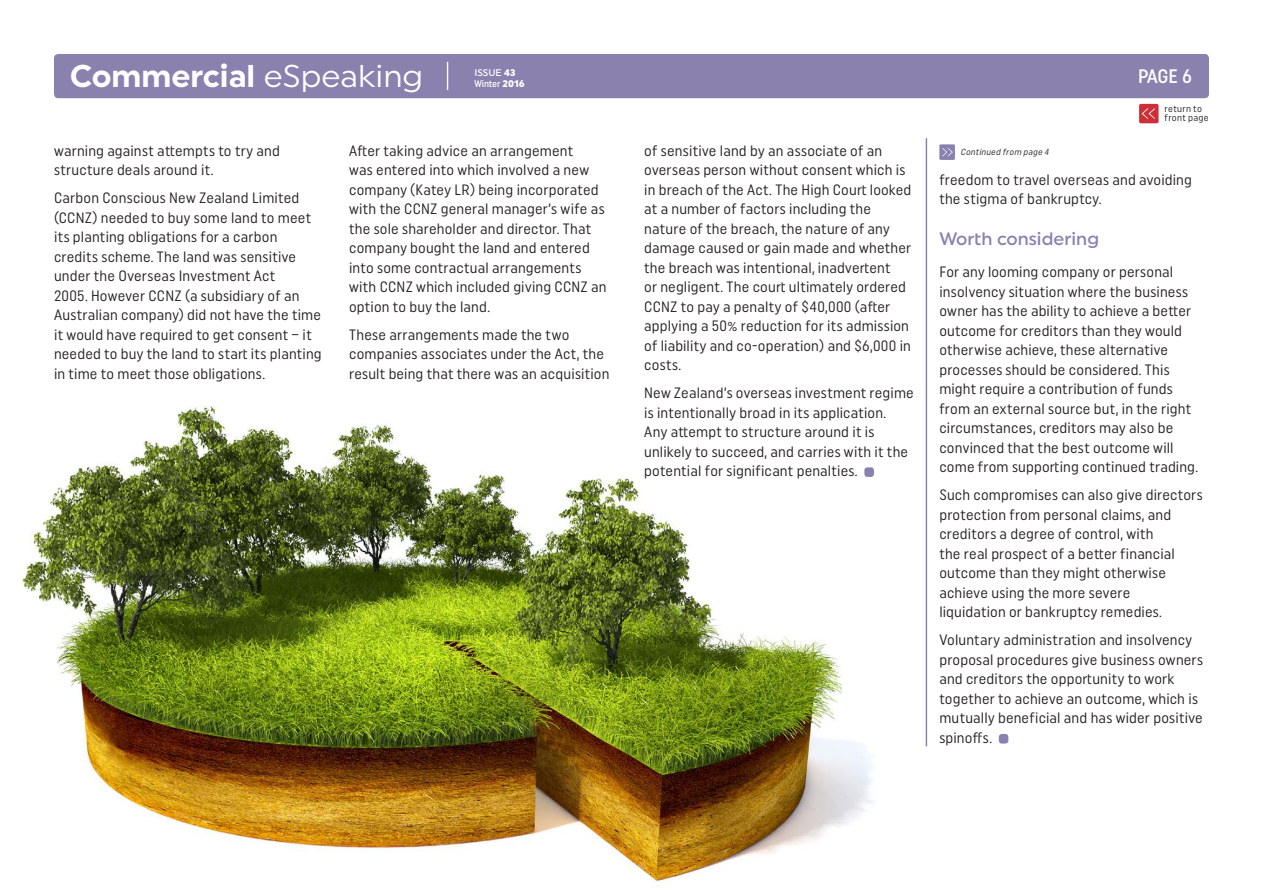
<style>
.page{position:relative;width:1263px;height:893px;background:#fff}
.page>*{position:absolute;margin:0;border:0;box-sizing:border-box;transform-origin:0 0}
.t1{font:700 31.5px "Uniform";color:#fff}
.t2{font:500 19.5px "Uniform Condensed";color:#fff}
.t3{font:500 18px "Uniform";color:#8a81af}
.t4{font:15px/19.5px "Uniform Condensed";letter-spacing:.01em;color:#231f20}
.t5{font:9.6px/9px "Uniform Condensed";letter-spacing:.03em;color:#231f20}
.t6{font:500 9.6px "Uniform Condensed";color:#fff}
.t7{font:500 9.6px "Uniform";color:#fff}
.t8{font:italic 8.85px "Uniform Condensed";color:#231f20}
.s1{font-weight:400}
.s2{font-weight:900}
.s3{font-family:"Uniform";font-weight:900}
</style>
<div class="page">
<img style="left:22px;top:404px;width:852px;height:481px">
<div style="left:54px;top:54px;width:1155px;height:44px;background:#8a81af;border-radius:4px"></div>
<div style="left:1139px;top:104px;width:19px;height:19px;background:#cd2f36;border-radius:2px"></div>
<svg style="left:1142px;top:108px;width:13px;height:11px"></svg>
<svg style="left:447px;top:62px;width:1px;height:28px"></svg>
<div style="left:999px;top:734px;width:9px;height:10px;background:#8a81af;border-radius:3px"></div>
<div style="left:939px;top:144px;width:16px;height:16px;background:#8a81af"></div>
<svg style="left:942px;top:148px;width:11px;height:8px"></svg>
<div style="left:864px;top:467px;width:10px;height:10px;background:#8a81af;border-radius:3px"></div>
<hr style="left:926px;top:138px;width:1px;height:608px;background:#8a81af">
<h1 class="t1" style="left:70px;top:57px;width:355px">Commercial <span class="s1">eSpeaking</span></h1>
<p class="t7" style="left:474px;top:67px;width:43px">ISSUE <span class="s2">43</span></p>
<p class="t6" style="left:474px;top:78px;width:52px">Winter <span class="s3">2016</span></p>
<h2 class="t2" style="left:1138px;top:64px;width:56px">PAGE 6</h2>
<p class="t5" style="left:1164px;top:104px;width:46px">return to front page</p>
<p class="t4" style="left:349px;top:140px;width:259px">After taking advice an arrangement<br>was entered into which involved a new company (Katey LR) being incorporated with the CCNZ general manager’s wife as the sole shareholder and director. That company bought the land and entered into some contractual arrangements with CCNZ which included giving CCNZ an option to buy the land.</p>
<p class="t4" style="left:349px;top:324px;width:262px">These arrangements made the two companies associates under the Act, the result being that there was an acquisition</p>
<p class="t4" style="left:644px;top:140px;width:269px">of sensitive land by an associate of an overseas person without consent which is in breach of the Act. The High Court looked at a number of factors including the nature of the breach, the nature of any damage caused or gain made and whether the breach was intentional, inadvertent<br>or negligent. The court ultimately ordered CCNZ to pay a penalty of $40,000 (after applying a 50% reduction for its admission of liability and co-operation) and $6,000 in costs.</p>
<p class="t4" style="left:644px;top:383px;width:271px">New Zealand’s overseas investment regime is intentionally broad in its application.<br>Any attempt to structure around it is unlikely to succeed, and carries with it the potential for significant penalties.</p>
<p class="t4" style="left:54px;top:140px;width:227px">warning against attempts to try and</p>
<p class="t8" style="left:960px;top:147px;width:92px">Continued from page 4</p>
<p class="t4" style="left:54px;top:156px;width:247px;line-height:28px">structure deals around it.<br>Carbon Conscious New Zealand Limited</p>
<p class="t4" style="left:54px;top:207px;width:269px">(CCNZ) needed to buy some land to meet its planting obligations for a carbon credits scheme. The land was sensitive under the Overseas Investment Act<br>2005. However CCNZ (a subsidiary of an Australian company) did not have the time it would have required to get consent – it needed to buy the land to start its planting in time to meet those obligations.</p>
<p class="t4" style="left:939px;top:169px;width:254px">freedom to travel overseas and avoiding the stigma of bankruptcy.</p>
<p class="t3" style="left:939px;top:228px;width:161px">Worth considering</p>
<p class="t4" style="left:939px;top:262px;width:260px">For any looming company or personal insolvency situation where the business owner has the ability to achieve a better outcome for creditors than they would otherwise achieve, these alternative processes should be considered. This might require a contribution of funds from an external source but, in the right circumstances, creditors may also be convinced that the best outcome will come from supporting continued trading.</p>
<p class="t4" style="left:939px;top:485px;width:265px">Such compromises can also give directors protection from personal claims, and creditors a degree of control, with<br>the real prospect of a better financial outcome than they might otherwise achieve using the more severe<br>liquidation or bankruptcy remedies.</p>
<p class="t4" style="left:939px;top:630px;width:265px">Voluntary administration and insolvency proposal procedures give business owners and creditors the opportunity to work together to achieve an outcome, which is mutually beneficial and has wider positive spinoffs.</p>
</div>
